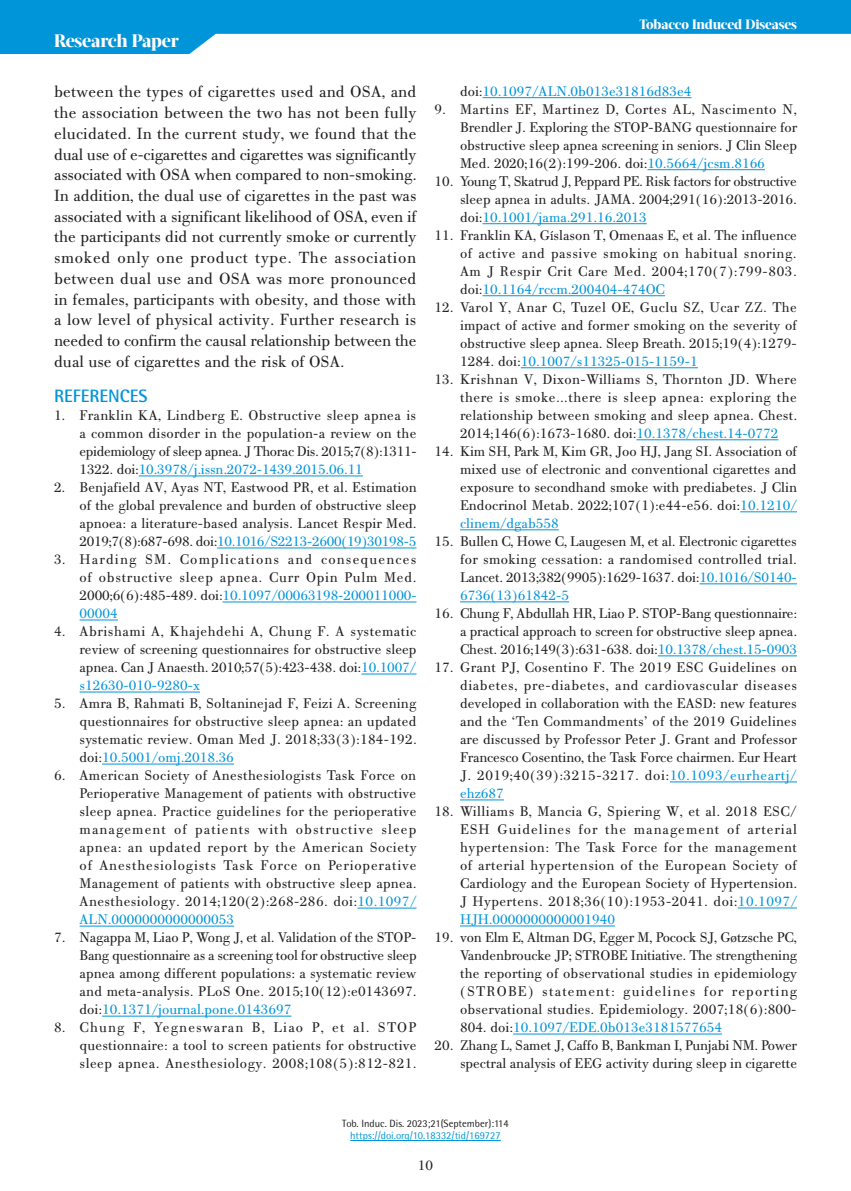
<style>
.page{position:relative;width:851px;height:1191px;background:#fff}
.page>*{position:absolute;margin:0;border:0;box-sizing:border-box;transform-origin:0 0}
.t1{font:800 18px "Acta Display W04";letter-spacing:-.01em;color:#fff}
.t2{font:700 18px "Rotis Semi Sans Hel";color:#0095d9}
.t3{font:17.25px/20.7px "PF Bodoni Text";color:#231f20;text-align:justify}
.t4{font:15px/18px "PF Bodoni Text";color:#231f20;text-align:justify}
.t5{font:15px "PF Bodoni Text";color:#0095d9}
.t6{font:800 13.5px "Acta Display W04";letter-spacing:-.01em;color:#fff}
.t7{font:10.5px "Rotis Semi Sans Hel";color:#231f20}
.t8{font:10.5px "Rotis Semi Sans Hel";color:#0095d9}
.s1{color:#0095d9}
.s2{color:#231f20}
.s3{font-family:"Georgia";font-size:12px}
</style>
<div class="page">
<svg style="left:0;top:0;width:850px;height:54px;fill:#0095d9"></svg>
<hr style="left:350px;top:1140px;width:150px;height:1px;background:#0095d9">
<hr style="left:139px;top:475px;width:224px;height:1px;background:#0095d9">
<hr style="left:217px;top:547px;width:199px;height:1px;background:#0095d9">
<hr style="left:222px;top:601px;width:194px;height:1px;background:#0095d9">
<hr style="left:80px;top:619px;width:38px;height:1px;background:#0095d9">
<hr style="left:361px;top:673px;width:55px;height:1px;background:#0095d9">
<hr style="left:80px;top:691px;width:120px;height:1px;background:#0095d9">
<hr style="left:102px;top:763px;width:132px;height:1px;background:#0095d9">
<hr style="left:357px;top:907px;width:59px;height:1px;background:#0095d9">
<hr style="left:80px;top:925px;width:154px;height:1px;background:#0095d9">
<hr style="left:102px;top:1015px;width:189px;height:1px;background:#0095d9">
<hr style="left:482px;top:97px;width:209px;height:1px;background:#0095d9">
<hr style="left:647px;top:169px;width:117px;height:1px;background:#0095d9">
<hr style="left:482px;top:223px;width:164px;height:1px;background:#0095d9">
<hr style="left:482px;top:295px;width:183px;height:1px;background:#0095d9">
<hr style="left:520px;top:367px;width:177px;height:1px;background:#0095d9">
<hr style="left:636px;top:439px;width:142px;height:1px;background:#0095d9">
<hr style="left:740px;top:511px;width:56px;height:1px;background:#0095d9">
<hr style="left:460px;top:529px;width:98px;height:1px;background:#0095d9">
<hr style="left:699px;top:583px;width:97px;height:1px;background:#0095d9">
<hr style="left:460px;top:601px;width:109px;height:1px;background:#0095d9">
<hr style="left:657px;top:655px;width:139px;height:1px;background:#0095d9">
<hr style="left:669px;top:781px;width:127px;height:1px;background:#0095d9">
<hr style="left:460px;top:799px;width:44px;height:1px;background:#0095d9">
<hr style="left:737px;top:907px;width:59px;height:1px;background:#0095d9">
<hr style="left:460px;top:925px;width:155px;height:1px;background:#0095d9">
<hr style="left:513px;top:1033px;width:209px;height:1px;background:#0095d9">
<p class="t1" style="left:54px;top:30px;width:126px">Research Paper</p>
<p class="t3" style="left:54px;top:82px;width:364px">between the types of cigarettes used and OSA, and the association between the two has not been fully elucidated. In the current study, we found that the dual use of e-cigarettes and cigarettes was significantly associated with OSA when compared to non-smoking.<br>In addition, the dual use of cigarettes in the past was associated with a significant likelihood of OSA, even if the participants did not currently smoke or currently smoked only one product type. The association between dual use and OSA was more pronounced in females, participants with obesity, and those with a low level of physical activity. Further research is needed to confirm the causal relationship between the dual use of cigarettes and the risk of OSA.</p>
<p class="t2" style="left:54px;top:385px;width:95px">REFERENCES</p>
<p class="t4" style="left:80px;top:406px;width:338px;text-indent:-26px">1. Franklin KA, Lindberg E. Obstructive sleep apnea is a common disorder in the population-a review on the epidemiology of sleep apnea. J Thorac Dis. 2015;7(8):1311- 1322. doi:<span class="s1">10.3978/j.issn.2072-1439.2015.06.11</span></p>
<p class="t4" style="left:80px;top:478px;width:338px;text-indent:-26px">2. Benjafield AV, Ayas NT, Eastwood PR, et al. Estimation of the global prevalence and burden of obstructive sleep apnoea: a literature-based analysis. Lancet Respir Med.<br>2019;7(8):687-698. doi:<span class="s1">10.1016/S2213-2600(19)30198-5</span></p>
<p class="t4" style="left:80px;top:550px;width:338px;text-indent:-26px">3. Harding SM. Complications and consequences of obstructive sleep apnea. Curr Opin Pulm Med.<br>2000;6(6):485-489. doi:<span class="s1">10.1097/00063198-200011000- 00004</span></p>
<p class="t4" style="left:80px;top:622px;width:338px;text-indent:-26px">4. Abrishami A, Khajehdehi A, Chung F. A systematic review of screening questionnaires for obstructive sleep apnea. Can J Anaesth. 2010;57(5):423-438. doi:<span class="s1">10.1007/ s12630-010-9280-x</span></p>
<p class="t4" style="left:80px;top:694px;width:338px;text-indent:-26px">5. Amra B, Rahmati B, Soltaninejad F, Feizi A. Screening questionnaires for obstructive sleep apnea: an updated systematic review. Oman Med J. 2018;33(3):184-192. doi:<span class="s1">10.5001/omj.2018.36</span></p>
<p class="t4" style="left:80px;top:766px;width:338px;text-indent:-26px">6. American Society of Anesthesiologists Task Force on Perioperative Management of patients with obstructive sleep apnea. Practice guidelines for the perioperative management of patients with obstructive sleep apnea: an updated report by the American Society of Anesthesiologists Task Force on Perioperative Management of patients with obstructive sleep apnea.<br>Anesthesiology. 2014;120(2):268-286. doi:<span class="s1">10.1097/ ALN.0000000000000053</span></p>
<p class="t4" style="left:80px;top:928px;width:338px;text-indent:-26px">7. Nagappa M, Liao P, Wong J, et al. Validation of the STOP-Bang questionnaire as a screening tool for obstructive sleep apnea among different populations: a systematic review and meta-analysis. PLoS One. 2015;10(12):e0143697. doi:<span class="s1">10.1371/journal.pone.0143697</span></p>
<p class="t4" style="left:80px;top:1018px;width:338px;text-indent:-26px">8. Chung F, Yegneswaran B, Liao P, et al. STOP questionnaire: a tool to screen patients for obstructive sleep apnea. Anesthesiology. 2008;108(5):812-821.</p>
<p class="t6" style="left:639px;top:17px;width:159px">Tobacco Induced Diseases</p>
<p class="t5" style="left:460px;top:83px;width:233px"><span class="s2">doi:</span>10.1097/ALN.0b013e31816d83e4</p>
<p class="t4" style="left:460px;top:100px;width:338px;text-indent:-26px">9. Martins EF, Martinez D, Cortes AL, Nascimento N, Brendler J. Exploring the STOP-BANG questionnaire for obstructive sleep apnea screening in seniors. J Clin Sleep Med. 2020;16(2):199-206. doi:<span class="s1">10.5664/jcsm.8166</span></p>
<p class="t4" style="left:460px;top:172px;width:338px;text-indent:-26px">10. Young T, Skatrud J, Peppard PE. Risk factors for obstructive sleep apnea in adults. JAMA. 2004;291(16):2013-2016. doi:<span class="s1">10.1001/jama.291.16.2013</span></p>
<p class="t4" style="left:460px;top:226px;width:338px;text-indent:-26px">11. Franklin KA, G<span class="s3">í</span>slason T, Omenaas E, et al. The influence of active and passive smoking on habitual snoring.<br>Am J Respir Crit Care Med. 2004;170(7):799-803. doi:<span class="s1">10.1164/rccm.200404-474OC</span></p>
<p class="t4" style="left:460px;top:298px;width:338px;text-indent:-26px">12. Varol Y, Anar C, Tuzel OE, Guclu SZ, Ucar ZZ. The impact of active and former smoking on the severity of obstructive sleep apnea. Sleep Breath. 2015;19(4):1279- 1284. doi:<span class="s1">10.1007/s11325-015-1159-1</span></p>
<p class="t4" style="left:460px;top:370px;width:338px;text-indent:-26px">13. Krishnan V, Dixon-Williams S, Thornton JD. Where there is smoke…there is sleep apnea: exploring the relationship between smoking and sleep apnea. Chest.<br>2014;146(6):1673-1680. doi:<span class="s1">10.1378/chest.14-0772</span></p>
<p class="t4" style="left:460px;top:442px;width:338px;text-indent:-26px">14. Kim SH, Park M, Kim GR, Joo HJ, Jang SI. Association of mixed use of electronic and conventional cigarettes and exposure to secondhand smoke with prediabetes. J Clin Endocrinol Metab. 2022;107(1):e44-e56. doi:<span class="s1">10.1210/ clinem/dgab558</span></p>
<p class="t4" style="left:460px;top:532px;width:338px;text-indent:-26px">15. Bullen C, Howe C, Laugesen M, et al. Electronic cigarettes for smoking cessation: a randomised controlled trial.<br>Lancet. 2013;382(9905):1629-1637. doi:<span class="s1">10.1016/S0140- 6736(13)61842-5</span></p>
<p class="t4" style="left:460px;top:604px;width:338px;text-indent:-26px">16. Chung F, Abdullah HR, Liao P. STOP-Bang questionnaire: a practical approach to screen for obstructive sleep apnea.<br>Chest. 2016;149(3):631-638. doi:<span class="s1">10.1378/chest.15-0903</span></p>
<p class="t4" style="left:460px;top:658px;width:338px;text-indent:-26px">17. Grant PJ, Cosentino F. The 2019 ESC Guidelines on diabetes, pre-diabetes, and cardiovascular diseases developed in collaboration with the EASD: new features and the ‘Ten Commandments’ of the 2019 Guidelines are discussed by Professor Peter J. Grant and Professor Francesco Cosentino, the Task Force chairmen. Eur Heart J. 2019;40(39):3215-3217. doi:<span class="s1">10.1093/eurheartj/ ehz687</span></p>
<p class="t4" style="left:460px;top:802px;width:338px;text-indent:-26px">18. Williams B, Mancia G, Spiering W, et al. 2018 ESC/ ESH Guidelines for the management of arterial hypertension: The Task Force for the management of arterial hypertension of the European Society of Cardiology and the European Society of Hypertension.<br>J Hypertens. 2018;36(10):1953-2041. doi:<span class="s1">10.1097/ HJH.0000000000001940</span></p>
<p class="t4" style="left:460px;top:928px;width:338px;text-indent:-26px">19. von Elm E, Altman DG, Egger M, Pocock SJ, G<span class="s3">ø</span>tzsche PC, Vandenbroucke JP; STROBE Initiative. The strengthening the reporting of observational studies in epidemiology (STROBE) statement: guidelines for reporting observational studies. Epidemiology. 2007;18(6):800- 804. doi:<span class="s1">10.1097/EDE.0b013e3181577654</span></p>
<p class="t4" style="left:434px;top:1036px;width:364px;text-align:right">20. Zhang L, Samet J, Caffo B, Bankman I, Punjabi NM. Power spectral analysis of EEG activity during sleep in cigarette</p>
<p class="t7" style="left:342px;top:1116px;width:168px">Tob. Induc. Dis. 2023;21(September):114</p>
<p class="t8" style="left:350px;top:1129px;width:152px">https://doi.org/10.18332/tid/169727</p>
<p class="t4" style="left:418px;top:1156px;width:17px">10</p>
</div>
